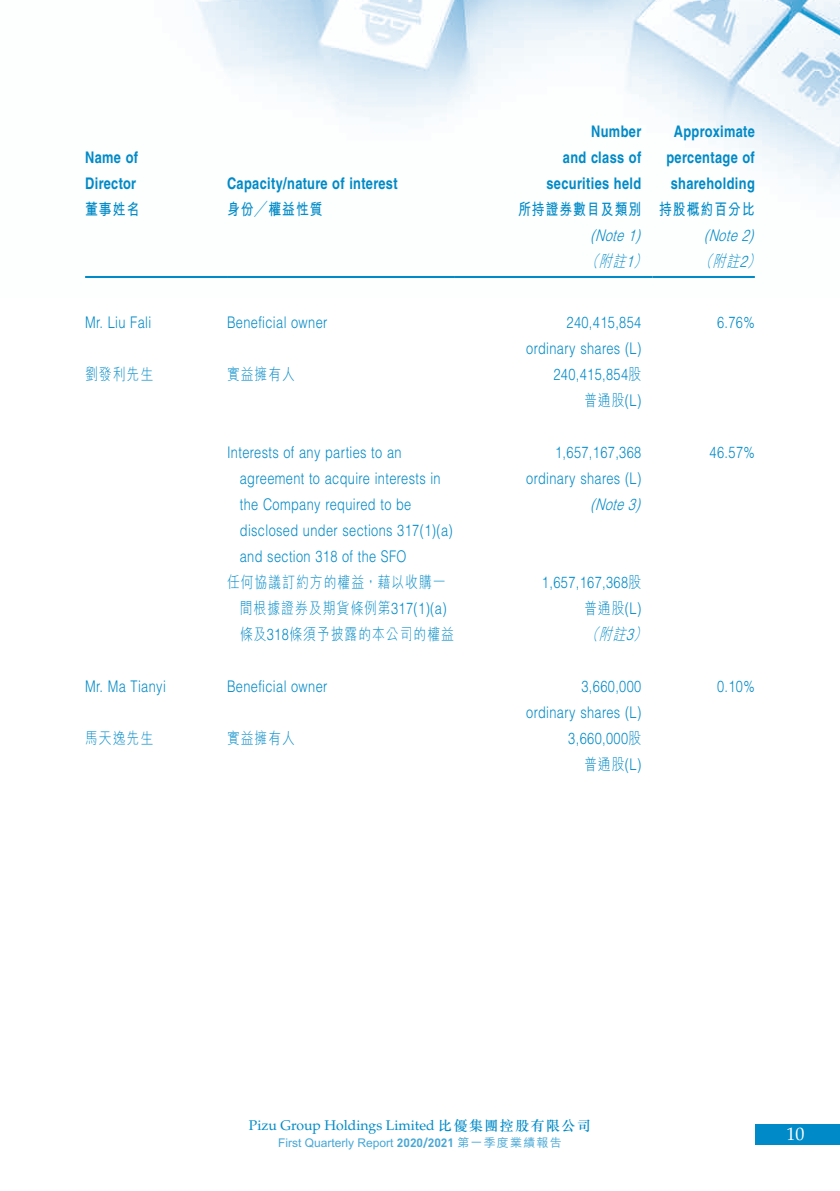
<style>
.page{position:relative;width:840px;height:1191px;background:#fff}
.page>*{position:absolute;margin:0;border:0;box-sizing:border-box;transform-origin:0 0}
.t1{font:18px "Palatino LT Std";color:#fff}
._00_txt_C{font:300 16px/26px "Helvetica LT Std";letter-spacing:.03em;color:#008ac7;scale:.8 1}
._00_txt_C-2{font:700 16px "Helvetica LT Std";letter-spacing:.03em;color:#008ac7;scale:.8 1}
._00_txt_C-3{font:300 16px/26px "M Hei HK";letter-spacing:.08em;color:#008ac7;scale:.8 1}
._00_txt_C-4{font:700 16px "M Hei HK";letter-spacing:.08em;color:#008ac7;scale:.8 1}
._00_txt_C-5{font:italic 300 16px "Helvetica LT Std";color:#008ac7;scale:.8 1}
._00_txt_C-6{font:italic 300 16px "M Hei HK";color:#008ac7;scale:.8 1}
.t2{font:14px "Palatino LT Std";color:#008ac7}
.t3{font:500 12px "M Hei HK";color:#46a7d6}
.s1{font-family:"Helvetica LT Std"}
.s2{font-family:"M Hei HK"}
.s3{font-family:"M Sung HK";font-weight:500}
.s4{font-family:"DIN Pro";font-weight:700}
</style>
<div class="page">
<img style="left:195px;top:0;width:644px;height:278px">
<div style="left:754px;top:1124px;width:85px;height:20px;background:#008ac7"></div>
<hr style="left:85px;top:276px;width:142px;height:2px;background:#008ac7">
<hr style="left:227px;top:276px;width:227px;height:2px;background:#008ac7">
<hr style="left:454px;top:276px;width:198px;height:2px;background:#008ac7">
<hr style="left:652px;top:276px;width:102px;height:2px;background:#008ac7">
<p class="_00_txt_C-2" style="left:590px;top:122px;width:64px">Number</p>
<p class="_00_txt_C-2" style="left:673px;top:122px;width:103px">Approximate</p>
<p class="_00_txt_C-2" style="left:85px;top:148px;width:68px">Name of</p>
<p class="_00_txt_C-2" style="left:562px;top:148px;width:99px">and class of</p>
<p class="_00_txt_C-2" style="left:666px;top:148px;width:112px">percentage of</p>
<p class="_00_txt_C-2" style="left:85px;top:174px;width:65px">Director</p>
<p class="_00_txt_C-2" style="left:227px;top:174px;width:215px">Capacity/nature of interest</p>
<p class="_00_txt_C-2" style="left:546px;top:174px;width:120px">securities held</p>
<p class="_00_txt_C-2" style="left:670px;top:174px;width:107px">shareholding</p>
<p class="_00_txt_C-4" style="left:85px;top:198px;width:69px">董事姓名</p>
<p class="_00_txt_C-4" style="left:227px;top:198px;width:121px">身份╱權益性質</p>
<p class="_00_txt_C-4" style="left:517px;top:198px;width:155px">所持證券數目及類別</p>
<p class="_00_txt_C-4" style="left:658px;top:198px;width:121px">持股概約百分比</p>
<p class="_00_txt_C-5" style="left:590px;top:226px;width:13px">(</p>
<p class="_00_txt_C-5" style="left:595px;top:226px;width:64px">Note )</p>
<p class="_00_txt_C-5" style="left:703px;top:226px;width:13px">(</p>
<p class="_00_txt_C-5" style="left:708px;top:226px;width:64px">Note (2</p>
<p class="_00_txt_C-5" style="left:627px;top:226px;width:17px">1</p>
<p class="_00_txt_C-6" style="left:585px;top:250px;width:25px">（</p>
<p class="_00_txt_C-6" style="left:598px;top:250px;width:68px">附註）</p>
<p class="_00_txt_C-6" style="left:698px;top:250px;width:25px">（</p>
<p class="_00_txt_C-6" style="left:739px;top:250px;width:34px">(<span class="s1">2</span></p>
<p class="_00_txt_C-6" style="left:712px;top:250px;width:42px">附註</p>
<p class="_00_txt_C-5" style="left:625px;top:252px;width:17px">1</p>
<p class="_00_txt_C" style="left:85px;top:309px;width:84px">Mr. Liu Fali</p>
<p class="_00_txt_C" style="left:227px;top:309px;width:127px">Beneficial owner</p>
<p class="_00_txt_C" style="left:566px;top:309px;width:95px">240,415,854</p>
<p class="_00_txt_C" style="left:716px;top:309px;width:49px">6.76%</p>
<p class="_00_txt_C" style="left:526px;top:335px;width:145px">ordinary shares (L(</p>
<p class="_00_txt_C-3" style="left:85px;top:360px;width:86px">劉發利先生</p>
<p class="_00_txt_C-3" style="left:227px;top:360px;width:86px">實益擁有人</p>
<p class="_00_txt_C" style="left:553px;top:361px;width:111px">240,415,854<span class="s2">股</span></p>
<p class="_00_txt_C-3" style="left:584px;top:386px;width:73px">普通股 <span class="s1">(L(</span></p>
<p class="_00_txt_C" style="left:240px;top:439px;width:267px;text-indent:-13px">Interests of any parties to an agreement to acquire interests in the Company required to be disclosed under sections 3 1 7 1( (a) ( and section 318 of the SFO</p>
<p class="_00_txt_C" style="left:555px;top:439px;width:109px">1,657,167,368</p>
<p class="_00_txt_C" style="left:526px;top:465px;width:145px">ordinary shares (L(</p>
<p class="_00_txt_C-5" style="left:595px;top:494px;width:64px">Note (3</p>
<p class="_00_txt_C-5" style="left:590px;top:494px;width:13px">(</p>
<p class="_00_txt_C" style="left:709px;top:439px;width:58px">46.57%</p>
<p class="_00_txt_C" style="left:85px;top:673px;width:102px">Mr. Ma Tianyi</p>
<p class="_00_txt_C-3" style="left:240px;top:568px;width:269px;text-indent:-13px">任何協議訂約方的權益，藉以收購一間根據證券及期貨條例第<span class="s1">3 1 7 1( (a) (</span>條及<span class="s1">318</span>條須予披露的本公司的權益</p>
<p class="_00_txt_C" style="left:541px;top:569px;width:126px">1,657,167,368<span class="s2">股</span></p>
<p class="_00_txt_C-3" style="left:584px;top:594px;width:73px">普通股 <span class="s1">(L(</span></p>
<p class="_00_txt_C-6" style="left:625px;top:623px;width:34px">(<span class="s1">3</span></p>
<p class="_00_txt_C-6" style="left:585px;top:623px;width:25px">（</p>
<p class="_00_txt_C" style="left:581px;top:673px;width:76px">3,660,000</p>
<p class="_00_txt_C-6" style="left:598px;top:623px;width:42px">附註</p>
<p class="_00_txt_C" style="left:227px;top:673px;width:127px">Beneficial owner</p>
<p class="_00_txt_C" style="left:716px;top:673px;width:49px">0.10%</p>
<p class="_00_txt_C" style="left:526px;top:699px;width:145px">ordinary shares (L(</p>
<p class="_00_txt_C-3" style="left:85px;top:724px;width:86px">馬天逸先生</p>
<p class="_00_txt_C-3" style="left:227px;top:724px;width:86px">實益擁有人</p>
<p class="_00_txt_C" style="left:568px;top:725px;width:93px">3,660,000<span class="s2">股</span></p>
<p class="_00_txt_C-3" style="left:584px;top:750px;width:73px">普通股 <span class="s1">(L(</span></p>
<p class="t2" style="left:249px;top:1117px;width:343px">Pizu Group Holdings Limited <span class="s3">比優集團控股有限公司</span></p>
<p class="t1" style="left:786px;top:1123px;width:19px">10</p>
<p class="t3" style="left:278px;top:1134px;width:285px">First Quarterly Report <span class="s4">2020/2021</span> 第一季度業績報告</p>
</div>
